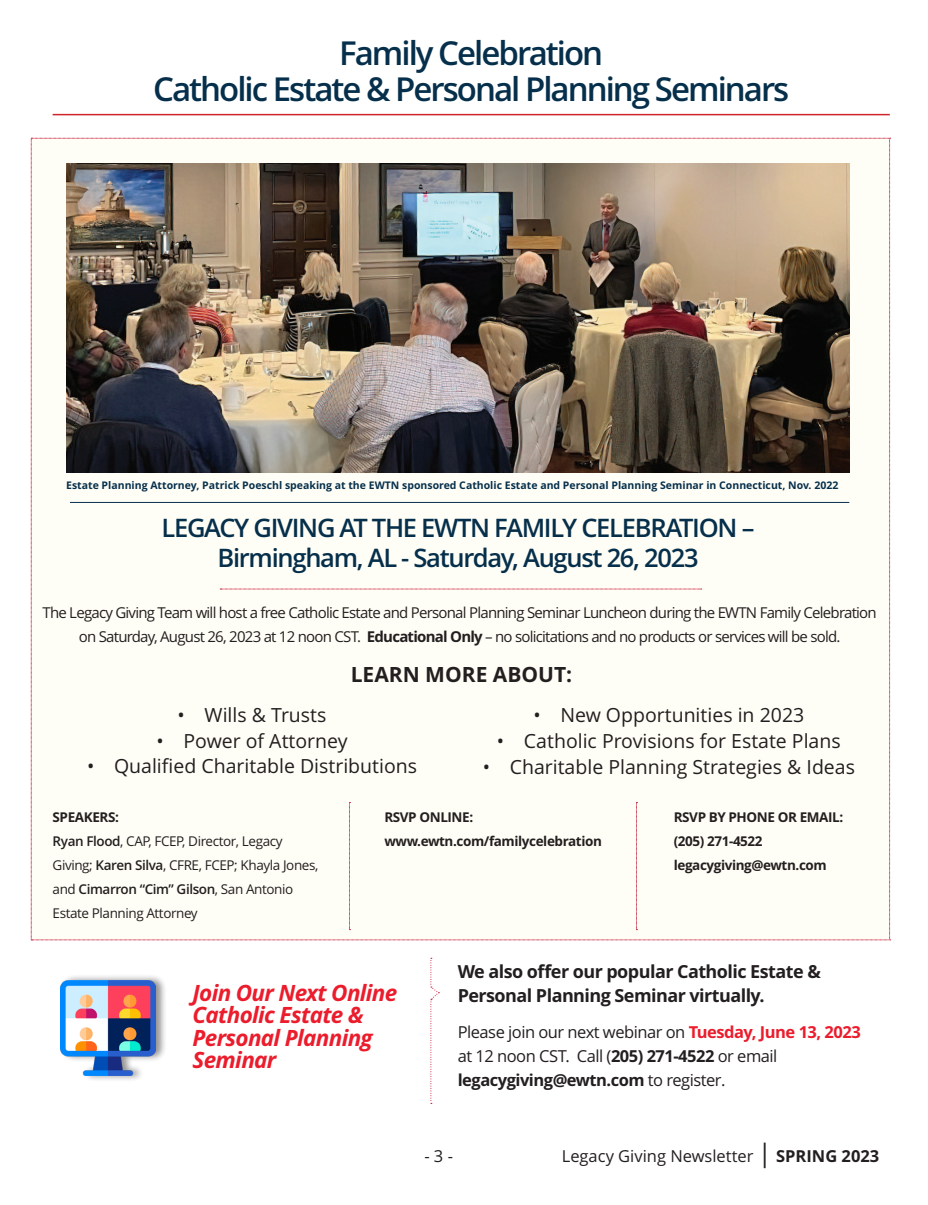
<style>
.page{position:relative;width:928px;height:1205px;background:#fff}
.page>*{position:absolute;margin:0;border:0;box-sizing:border-box;transform-origin:0 0}
.t1{font:600 33px/36px "Open Sans";letter-spacing:-.06em;color:#062f4b;text-align:center}
.t2{font:600 25.5px/30px "Open Sans";letter-spacing:-.05em;color:#062f4b;text-align:center}
.t3{font:italic 700 22.5px/22.5px "Open Sans";letter-spacing:-.03em;color:#eb1c2c}
.t4{font:700 21px "Open Sans";color:#231f20}
.t5{font:19.5px "Open Sans";color:#231f20}
.t6{font:700 18px/24px "Open Sans";letter-spacing:-.03em;color:#231f20}
.t7{font:16.5px/24px "Open Sans";letter-spacing:-.03em;color:#231f20}
.t8{font:16.5px "Open Sans";color:#231f20}
.t9{font:15px/24px "Open Sans";letter-spacing:-.05em;color:#231f20;text-align:center}
.t10{font:13.5px/24px "Open Sans";letter-spacing:-.03em;color:#231f20}
.t11{font:700 13.5px/24px "Open Sans";letter-spacing:-.03em;color:#231f20}
.t12{font:700 10.5px "Open Sans";color:#062f4b}
.s1{font-weight:700}
.s2{font-weight:600}
.s3{font-weight:700;color:#eb1c2c}
.s4{font-size:25.5px}
</style>
<div class="page">
<hr style="left:53px;top:114px;width:837px;height:1px;background:#d1232a">
<img style="left:31px;top:138px;width:859px;height:802px">
<svg style="left:430px;top:958px;width:9px;height:146px"></svg>
<div style="left:59px;top:974px;width:108px;height:108px;background:#231f20;opacity:.48"></div>
<img style="left:60px;top:980px;width:95px;height:96px">
<hr style="left:70px;top:502px;width:779px;height:1px;background:#062f4b">
<h1 class="t1" style="left:153px;top:34px;width:638px">Family Celebration<br>Catholic Estate &amp; Personal Planning Seminars</h1>
<p class="t12" style="left:66px;top:478px;width:774px">Estate Planning Attorney, Patrick Poeschl speaking at the EWTN sponsored Catholic Estate and Personal Planning Seminar in Connecticut, Nov. 2022</p>
<h2 class="t2" style="left:162px;top:512px;width:594px">LEGACY GIVING AT THE EWTN FAMILY CELEBRATION –<br>Birmingham, AL - Saturday, August 26, 2023</h2>
<p class="t9" style="left:42px;top:600px;width:836px">The Legacy Giving Team will host a free Catholic Estate and Personal Planning Seminar Luncheon during the EWTN Family Celebration on Saturday, August 26, 2023 at 12 noon CST. <span class="s1">Educational Only</span> – no solicitations and no products or services will be sold.</p>
<h3 class="t4" style="left:351px;top:659px;width:223px">LEARN MORE ABOUT:</h3>
<h3 class="t5" style="left:178px;top:702px;width:150px">• Wills &amp; Trusts</h3>
<h3 class="t5" style="left:157px;top:727px;width:192px">• Power of Attorney</h3>
<h3 class="t5" style="left:87px;top:753px;width:332px">• Qualified Charitable Distributions</h3>
<h3 class="t5" style="left:533px;top:702px;width:272px">• New Opportunities in 2023</h3>
<h3 class="t5" style="left:497px;top:727px;width:345px">• Catholic Provisions for Estate Plans</h3>
<h3 class="t5" style="left:483px;top:753px;width:374px">• Charitable Planning Strategies &amp; Ideas</h3>
<p class="t10" style="left:53px;top:804px;width:267px"><span class="s1">SPEAKERS:<br></span><span class="s2">Ryan Flood</span>, CAP, FCEP, Director, Legacy<br>Giving; <span class="s2">Karen Silva</span>, CFRE, FCEP; Khayla Jones, and <span class="s2">Cimarron “Cim” Gilson</span>, San Antonio<br>Estate Planning Attorney</p>
<p class="t11" style="left:384px;top:804px;width:219px">RSVP ONLINE: www.ewtn.com/familycelebration</p>
<p class="t11" style="left:674px;top:804px;width:171px">RSVP BY PHONE OR EMAIL: (205) 271-4522 legacygiving@ewtn.com</p>
<h3 class="t3" style="left:192px;top:980px;width:206px">Join Our Next Online<br>Catholic Estate &amp;<br>Personal Planning<br>Seminar</h3>
<p class="t6" style="left:458px;top:958px;width:365px">We also offer our popular Catholic Estate &amp;<br>Personal Planning Seminar virtually.</p>
<p class="t7" style="left:458px;top:1019px;width:405px">Please join our next webinar on <span class="s3">Tuesday, June 13, 2023 </span>at 12 noon CST. Call (<span class="s1">205) 271-4522</span> or email <span class="s1">legacygiving@ewtn.com</span> to register.</p>
<p class="t7" style="left:424px;top:1144px;width:30px">- 3 -</p>
<p class="t8" style="left:562px;top:1145px;width:319px">Legacy Giving Newsletter <span class="s4">|</span> <span class="s1">SPRING 2023</span></p>
</div>
